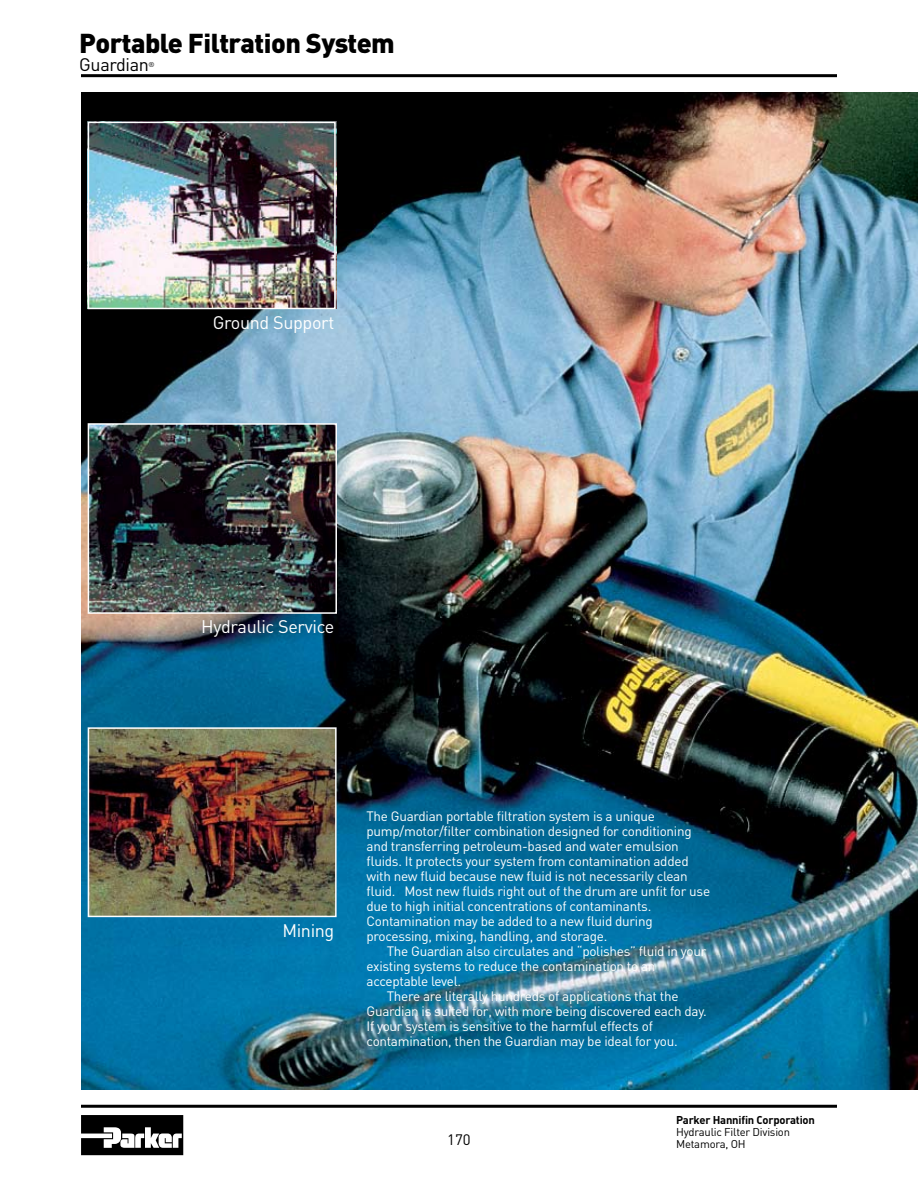
<style>
.page{position:relative;width:918px;height:1188px;background:#fff}
.page>*{position:absolute;margin:0;border:0;box-sizing:border-box;transform-origin:0 0}
.t1{font:900 27px "DIN";letter-spacing:-.02em;color:#000}
.t2{font:18px "DIN";letter-spacing:-.02em;color:#fff}
.t3{font:18px "DIN";letter-spacing:-.02em;color:#000}
.t4{font:15px "DIN";color:#000}
.t5{font:13.5px/15px "DIN";letter-spacing:-.02em;color:#fff}
.t6{font:11.25px/12px "DIN";letter-spacing:-.02em;color:#000}
.t7{font:700 11.25px "DIN";letter-spacing:-.02em;color:#000}
.t8{font:7.05px "DIN";color:#000}
</style>
<div class="page">
<hr style="left:81px;top:74px;width:756px;height:3px;background:#000">
<hr style="left:81px;top:1105px;width:756px;height:3px;background:#000">
<svg style="left:81px;top:1115px;width:102px;height:40px"></svg>
<img style="left:81px;top:93px;width:837px;height:996px">
<img style="left:91px;top:125px;width:242px;height:181px">
<div style="left:88px;top:122px;width:248px;height:187px;border:2px solid #fff"></div>
<img style="left:91px;top:426px;width:243px;height:185px">
<div style="left:88px;top:423px;width:249px;height:191px;border:2px solid #fff"></div>
<img style="left:91px;top:730px;width:243px;height:184px">
<div style="left:88px;top:727px;width:249px;height:190px;border:2px solid #fff"></div>
<h1 class="t1" style="left:79px;top:25px;width:317px">Portable Filtration System</h1>
<h2 class="t3" style="left:79px;top:54px;width:71px">Guardian</h2>
<p class="t8" style="left:149px;top:60px;width:8px">®</p>
<h2 class="t2" style="left:213px;top:311px;width:123px">Ground Support</h2>
<h2 class="t2" style="left:201px;top:615px;width:135px">Hydraulic Service</h2>
<h2 class="t2" style="left:282px;top:920px;width:54px">Mining</h2>
<p class="t5" style="left:367px;top:808px;width:345px">The Guardian portable filtration system is a unique pump/motor/filter combination designed for conditioning and transferring petroleum-based and water emulsion fluids. It protects your system from contamination added with new fluid because new fluid is not necessarily clean fluid. Most new fluids right out of the drum are unfit for use due to high initial concentrations of contaminants.<br>Contamination may be added to a new fluid during processing, mixing, handling, and storage.</p>
<p class="t5" style="left:387px;top:943px;width:321px">The Guardian also circulates and “polishes” fluid in your</p>
<p class="t5" style="left:367px;top:958px;width:290px">existing systems to reduce the contamination to an</p>
<p class="t5" style="left:367px;top:973px;width:96px">acceptable level.</p>
<p class="t5" style="left:387px;top:988px;width:293px">There are literally hundreds of applications that the</p>
<p class="t5" style="left:367px;top:1003px;width:342px">Guardian is suited for, with more being discovered each day.</p>
<p class="t5" style="left:367px;top:1018px;width:288px">If your system is sensitive to the harmful effects of</p>
<p class="t5" style="left:367px;top:1033px;width:313px">contamination, then the Guardian may be ideal for you.</p>
<p class="t4" style="left:447px;top:1130px;width:25px">170</p>
<p class="t7" style="left:676px;top:1113px;width:140px">Parker Hannifin Corporation</p>
<p class="t6" style="left:676px;top:1126px;width:115px">Hydraulic Filter Division<br>Metamora, OH</p>
</div>
